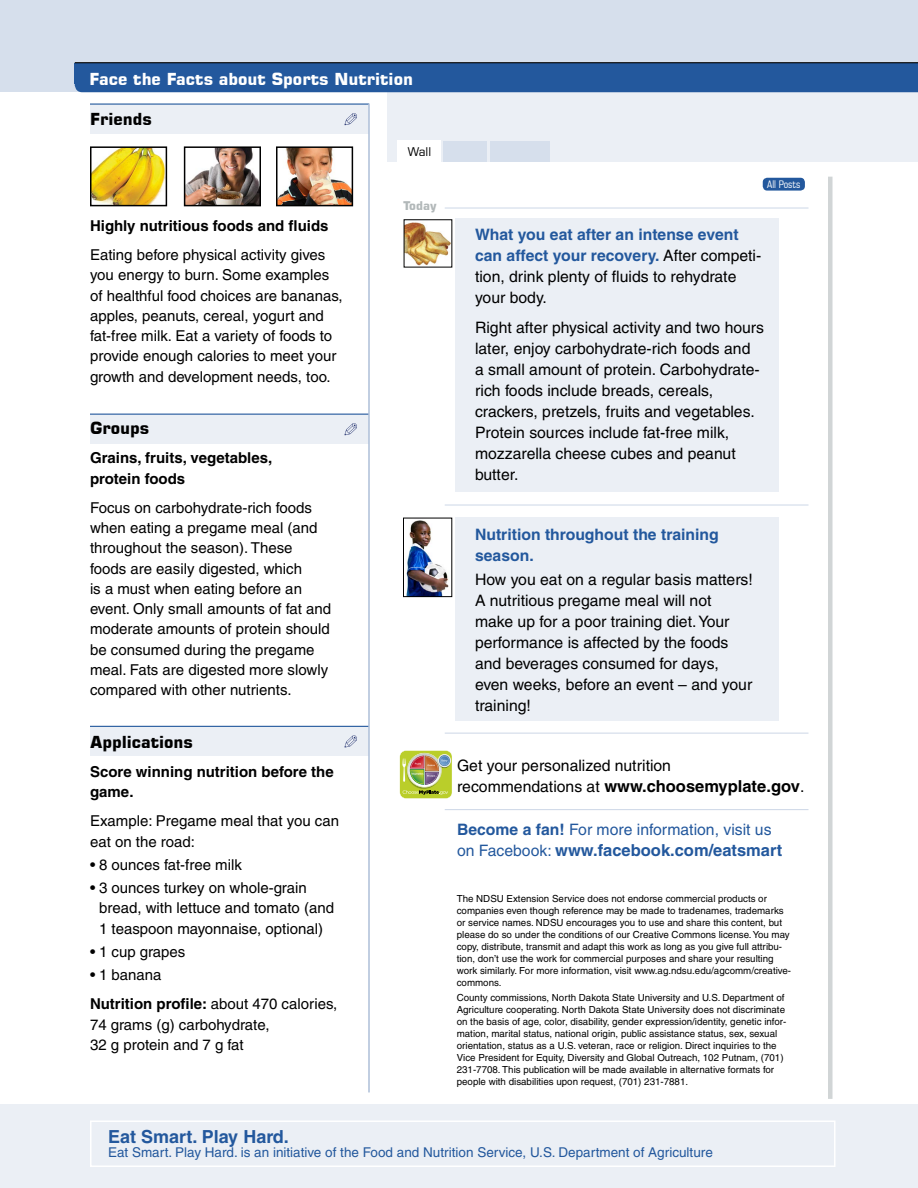
<style>
.page{position:relative;width:918px;height:1188px;background:#fff}
.page>*{position:absolute;margin:0;border:0;box-sizing:border-box;transform-origin:0 0}
.t1{font:700 18px "Helvetica";color:#23589d}
.t2{font:700 16.5px "Helvetica";color:#000}
.t3{font:700 16.5px "Helvetica";color:#23589d}
.t4{font:700 16.5px "Square 721 BT";color:#fff}
.t5{font:700 16.5px "Square 721 BT";color:#000}
.t6{font:15.75px/21px "Helvetica";color:#000}
.t7{font:700 15.75px/21px "Helvetica";color:#23589d}
.t8{font:15.75px "Helvetica";color:#23589d}
.t9{font:15px/20.2px "Helvetica";color:#000}
.t10{font:700 15px/20.2px "Helvetica";color:#000}
.t11{font:13.5px "Helvetica";color:#23589d}
.t12{font:700 12px "Square 721 BT";color:#b2b8b9}
.t13{font:12px "Square 721 BT";color:#000}
.t14{font:condensed 10.5px "Square 721 BT";color:#fff}
.t15{font:9.75px/12px "Helvetica";color:#000}
.s1{font-weight:700}
.s2{font-weight:700;color:#23589d}
.s3{font-weight:400;font-size:15.75px}
</style>
<div class="page">
<div style="left:455px;top:518px;width:323px;height:203px;background:#ebeff5"></div>
<div style="left:455px;top:218px;width:323px;height:273px;background:#ebeff5"></div>
<div style="left:387px;top:0;width:531px;height:161px;background:#ebeff5"></div>
<div style="left:0;top:0;width:918px;height:92px;background:#d6dfec"></div>
<div style="left:75px;top:63px;width:843px;height:21px;background:#23589d"></div>
<div style="left:75px;top:84px;width:843px;height:8px;background:#23589d"></div>
<hr style="left:75px;top:62px;width:843px;height:1px;background:#000">
<img style="left:93px;top:149px;width:71px;height:54px">
<img style="left:279px;top:149px;width:71px;height:54px">
<div style="left:90px;top:726px;width:279px;height:30px;background:#ebeff5"></div>
<hr style="left:90px;top:726px;width:279px;height:1px;background:#23589d">
<svg style="left:344px;top:736px;width:13px;height:12px"></svg>
<div style="left:90px;top:414px;width:279px;height:30px;background:#ebeff5"></div>
<hr style="left:90px;top:414px;width:279px;height:1px;background:#23589d">
<svg style="left:344px;top:423px;width:13px;height:12px"></svg>
<div style="left:90px;top:104px;width:279px;height:30px;background:#ebeff5"></div>
<hr style="left:90px;top:104px;width:279px;height:1px;background:#23589d">
<svg style="left:344px;top:113px;width:13px;height:12px"></svg>
<hr style="left:368px;top:104px;width:2px;height:988px;background:#adbed8">
<div style="left:90px;top:146px;width:77px;height:60px;border:2px solid #000"></div>
<div style="left:276px;top:146px;width:77px;height:60px;border:2px solid #000"></div>
<img style="left:187px;top:149px;width:71px;height:54px">
<div style="left:184px;top:146px;width:77px;height:60px;border:2px solid #000"></div>
<div style="left:443px;top:141px;width:43px;height:21px;background:#d6dfec"></div>
<div style="left:490px;top:141px;width:60px;height:21px;background:#d6dfec"></div>
<div style="left:397px;top:140px;width:44px;height:22px;background:#fff"></div>
<hr style="left:828px;top:177px;width:4px;height:922px;background:#d1d5d6">
<div style="left:763px;top:178px;width:42px;height:13px;background:#23589d;border-radius:4px"></div>
<hr style="left:445px;top:208px;width:363px;height:1px;background:#ccd7e7">
<hr style="left:445px;top:505px;width:363px;height:1px;background:#ccd7e7">
<hr style="left:445px;top:733px;width:363px;height:1px;background:#ccd7e7">
<img style="left:406px;top:222px;width:44px;height:43px">
<img style="left:406px;top:520px;width:43px;height:75px">
<div style="left:403px;top:518px;width:49px;height:79px;border:1px solid #000"></div>
<hr style="left:445px;top:809px;width:363px;height:1px;background:#ccd7e7">
<svg style="left:400px;top:750px;width:52px;height:49px;background:#b5b75f"></svg>
<div style="left:0;top:1104px;width:918px;height:84px;background:#ebeff5"></div>
<div style="left:90px;top:1120px;width:746px;height:47px;border:2px solid #fff"></div>
<h2 class="t4" style="left:90px;top:69px;width:325px">Face the Facts about Sports Nutrition</h2>
<h2 class="t5" style="left:90px;top:109px;width:63px">Friends</h2>
<h3 class="t10" style="left:90px;top:215px;width:240px">Highly nutritious foods and fluids</h3>
<p class="t9" style="left:90px;top:245px;width:254px">Eating before physical activity gives you energy to burn. Some examples of healthful food choices are bananas, apples, peanuts, cereal, yogurt and fat-free milk. Eat a variety of foods to provide enough calories to meet your growth and development needs, too.</p>
<h2 class="t5" style="left:90px;top:418px;width:61px">Groups</h2>
<h3 class="t10" style="left:90px;top:448px;width:184px">Grains, fruits, vegetables, protein foods</h3>
<p class="t9" style="left:90px;top:497px;width:243px">Focus on carbohydrate-rich foods when eating a pregame meal (and throughout the season). These foods are easily digested, which<br>is a must when eating before an event. Only small amounts of fat and moderate amounts of protein should be consumed during the pregame meal. Fats are digested more slowly compared with other nutrients.</p>
<h2 class="t5" style="left:90px;top:732px;width:104px">Applications</h2>
<h3 class="t10" style="left:90px;top:761px;width:245px">Score winning nutrition before the game.</h3>
<h3 class="t9" style="left:90px;top:811px;width:251px">Example: Pregame meal that you can eat on the road:</h3>
<h3 class="t9" style="left:90px;top:854px;width:153px">• 8 ounces fat-free milk</h3>
<h3 class="t9" style="left:99px;top:878px;width:237px;text-indent:-9px">• 3 ounces turkey on whole-grain bread, with lettuce and tomato (and<br>1 teaspoon mayonnaise, optional)</h3>
<h3 class="t9" style="left:90px;top:941px;width:97px">• 1 cup grapes</h3>
<h3 class="t9" style="left:90px;top:960px;width:249px;line-height:29.2px">• 1 banana<br><span class="s1">Nutrition profile:</span> about 470 calories,</h3>
<h3 class="t9" style="left:90px;top:1014px;width:181px">74 grams (g) carbohydrate,<br>32 g protein and 7 g fat</h3>
<p class="t13" style="left:407px;top:144px;width:25px">Wall</p>
<p class="t12" style="left:403px;top:198px;width:35px">Today</p>
<p class="t14" style="left:767px;top:178px;width:34px">All Posts</p>
<h3 class="t6" style="left:475px;top:224px;width:288px"><span class="s2">What you eat after an intense event can affect your recovery.</span> After competi&shy;tion, drink plenty of fluids to rehydrate your body.</h3>
<p class="t6" style="left:475px;top:317px;width:291px">Right after physical activity and two hours later, enjoy carbohydrate-rich foods and<br>a small amount of protein. Carbohydrate&shy;rich foods include breads, cereals, crackers, pretzels, fruits and vegetables.<br>Protein sources include fat-free milk, mozzarella cheese cubes and peanut butter.</p>
<h3 class="t7" style="left:475px;top:524px;width:245px">Nutrition throughout the training season.</h3>
<h3 class="t6" style="left:475px;top:569px;width:279px">How you eat on a regular basis matters!<br>A nutritious pregame meal will not make up for a poor training diet. Your performance is affected by the foods and beverages consumed for days, even weeks, before an event – and your training!</h3>
<h3 class="t6" style="left:457px;top:755px;width:215px">Get your personalized nutrition</h3>
<h2 class="t2" style="left:457px;top:776px;width:349px"><span class="s3">recommendations at</span> www.choosemyplate.gov<span class="s3">.</span></h2>
<h3 class="t8" style="left:457px;top:821px;width:316px"><span class="s1">Become a fan!</span> For more information, visit us</h3>
<h2 class="t3" style="left:457px;top:841px;width:327px"><span class="s3">on Facebook:</span> www.facebook.com/eatsmart</h2>
<p class="t15" style="left:457px;top:892px;width:336px">The NDSU Extension Service does not endorse commercial products or companies even though reference may be made to tradenames, trademarks or service names. NDSU encourages you to use and share this content, but please do so under the conditions of our Creative Commons license. You may copy, distribute, transmit and adapt this work as long as you give full attribu&shy;tion, don’t use the work for commercial purposes and share your resulting work similarly. For more information, visit www.ag.ndsu.edu/agcomm/creative&shy;commons.</p>
<p class="t15" style="left:457px;top:991px;width:331px">County commissions, North Dakota State University and U.S. Department of Agriculture cooperating. North Dakota State University does not discriminate on the basis of age, color, disability, gender expression/identity, genetic infor&shy;mation, marital status, national origin, public assistance status, sex, sexual orientation, status as a U.S. veteran, race or religion. Direct inquiries to the Vice President for Equity, Diversity and Global Outreach, 102 Putnam, (701)<br>231-7708. This publication will be made available in alternative formats for people with disabilities upon request, (701) 231-7881.</p>
<h1 class="t1" style="left:108px;top:1126px;width:182px">Eat Smart. Play Hard.</h1>
<h3 class="t11" style="left:108px;top:1144px;width:606px">Eat Smart. Play Hard. is an initiative of the Food and Nutrition Service, U.S. Department of Agriculture</h3>
</div>
